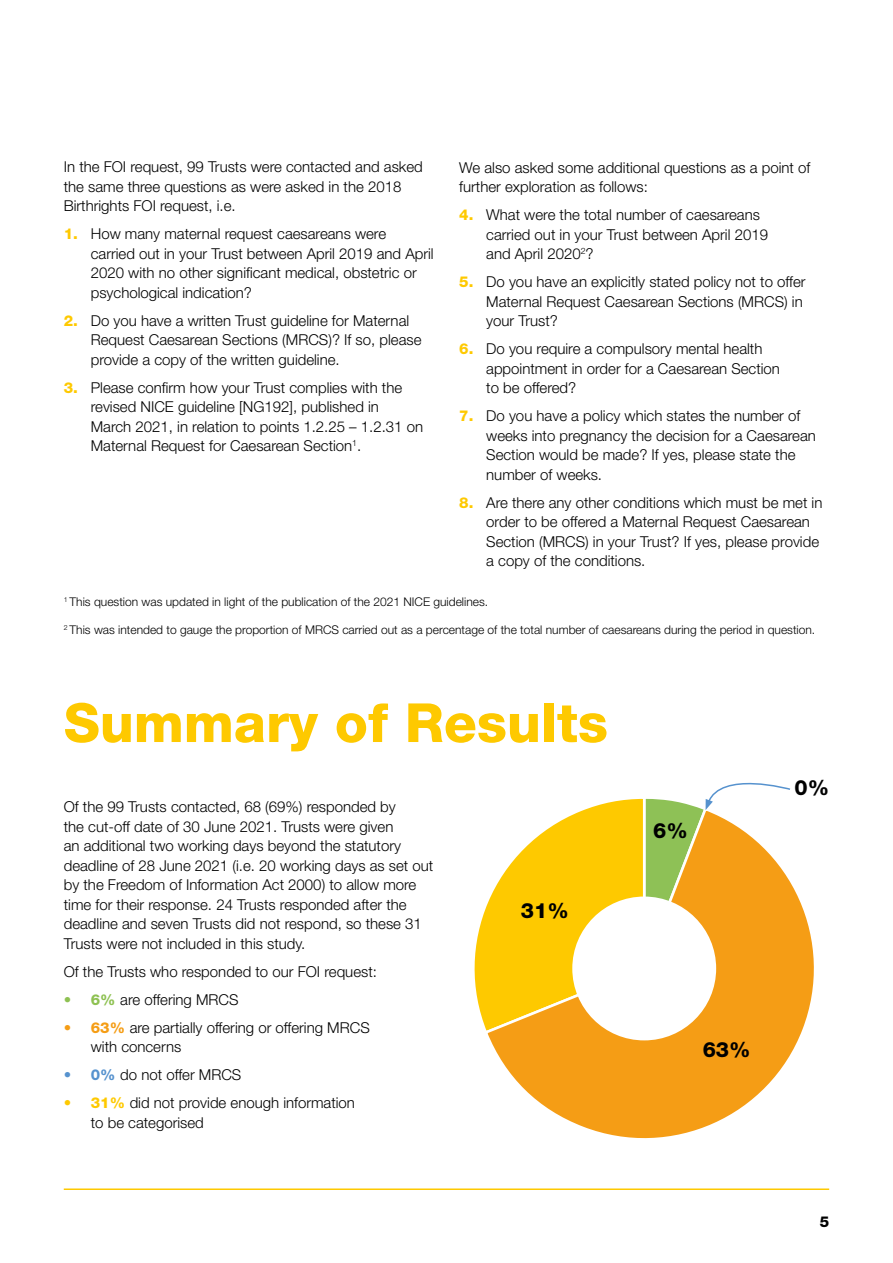
<style>
.page{position:relative;width:893px;height:1263px;background:#fff}
.page>*{position:absolute;margin:0;border:0;box-sizing:border-box;transform-origin:0 0}
.t1{font:800 54px "Helvetica Neue LT Std";color:#fec900}
.t2{font:800 21px "Helvetica Neue LT Std";color:#000}
.t3{font:300 15px/19.5px "Helvetica Neue LT Std";color:#000}
.t4{font:800 15px "Helvetica Neue LT Std";color:#000}
.t5{font:300 12px "Helvetica Neue LT Std";color:#000}
.s1{font-weight:800;color:#fec900}
.s2{font-weight:800;color:#8ec152}
.s3{font-weight:800;color:#f59d15}
.s4{font-weight:800;color:#5692ce}
</style>
<div class="page">
<hr style="left:64px;top:1188px;width:765px;height:2px;background:#fec900">
<svg style="left:488px;top:883px;width:326px;height:256px"></svg>
<svg style="left:474px;top:782px;width:317px;height:254px"></svg>
<p class="t3" style="left:64px;top:157px;width:361px">In the FOI request, 99 Trusts were contacted and asked the same three questions as were asked in the 2018<br>Birthrights FOI request, i.e.</p>
<p class="t3" style="left:91px;top:224px;width:344px;text-indent:-27px"><span class="s1">1.</span> How many maternal request caesareans were carried out in your Trust between April 2019 and April 2020 with no other significant medical, obstetric or psychological indication?</p>
<p class="t3" style="left:91px;top:310px;width:332px;text-indent:-27px"><span class="s1">2.</span> Do you have a written Trust guideline for Maternal<br>Request Caesarean Sections (MRCS)? If so, please provide a copy of the written guideline.</p>
<p class="t3" style="left:91px;top:377px;width:334px;text-indent:-27px"><span class="s1">3.</span> Please confirm how your Trust complies with the revised NICE guideline [NG192], published in March 2021, in relation to points 1.2.25 – 1.2.31 on Maternal Request for Caesarean Section<sup>1</sup>.</p>
<p class="t3" style="left:459px;top:157px;width:353px">We also asked some additional questions as a point of further exploration as follows:</p>
<p class="t3" style="left:486px;top:205px;width:283px;text-indent:-27px"><span class="s1">4.</span> What were the total number of caesareans carried out in your Trust between April 2019 and April 2020<sup>2</sup>?</p>
<p class="t3" style="left:486px;top:272px;width:321px;text-indent:-27px"><span class="s1">5.</span> Do you have an explicitly stated policy not to offer<br>Maternal Request Caesarean Sections (MRCS) in your Trust?</p>
<p class="t3" style="left:486px;top:339px;width:295px;text-indent:-27px"><span class="s1">6.</span> Do you require a compulsory mental health appointment in order for a Caesarean Section to be offered?</p>
<p class="t3" style="left:486px;top:406px;width:331px;text-indent:-27px"><span class="s1">7.</span> Do you have a policy which states the number of weeks into pregnancy the decision for a Caesarean Section would be made? If yes, please state the number of weeks.</p>
<p class="t3" style="left:486px;top:492px;width:338px;text-indent:-27px"><span class="s1">8.</span> Are there any other conditions which must be met in order to be offered a Maternal Request Caesarean Section (MRCS) in your Trust? If yes, please provide a copy of the conditions.</p>
<p class="t5" style="left:64px;top:594px;width:426px"><sup>1</sup> This question was updated in light of the publication of the 2021 NICE guidelines.</p>
<p class="t5" style="left:64px;top:622px;width:753px"><sup>2</sup> This was intended to gauge the proportion of MRCS carried out as a percentage of the total number of caesareans during the period in question.</p>
<h1 class="t1" style="left:64px;top:691px;width:546px">Summary of Results</h1>
<p class="t3" style="left:64px;top:797px;width:371px">Of the 99 Trusts contacted, 68 (69%) responded by<br>the cut-off date of 30 June 2021. Trusts were given<br>an additional two working days beyond the statutory deadline of 28 June 2021 (i.e. 20 working days as set out by the Freedom of Information Act 2000) to allow more time for their response. 24 Trusts responded after the deadline and seven Trusts did not respond, so these 31<br>Trusts were not included in this study.</p>
<p class="t3" style="left:64px;top:961px;width:315px">Of the Trusts who responded to our FOI request:</p>
<p class="t3" style="left:64px;top:989px;width:176px"><span class="s2">• 6%</span> are offering MRCS</p>
<p class="t3" style="left:91px;top:1017px;width:281px;text-indent:-27px"><span class="s3">• 63%</span> are partially offering or offering MRCS with concerns</p>
<p class="t3" style="left:64px;top:1065px;width:179px"><span class="s4">• 0%</span> do not offer MRCS</p>
<p class="t3" style="left:91px;top:1093px;width:266px;text-indent:-27px"><span class="s1">• 31%</span> did not provide enough information to be categorised</p>
<h2 class="t2" style="left:521px;top:898px;width:49px">31%</h2>
<h2 class="t2" style="left:653px;top:818px;width:36px">6%</h2>
<h2 class="t2" style="left:794px;top:775px;width:36px">0%</h2>
<h2 class="t2" style="left:703px;top:1037px;width:49px">63%</h2>
<p class="t4" style="left:820px;top:1212px;width:11px">5</p>
</div>
